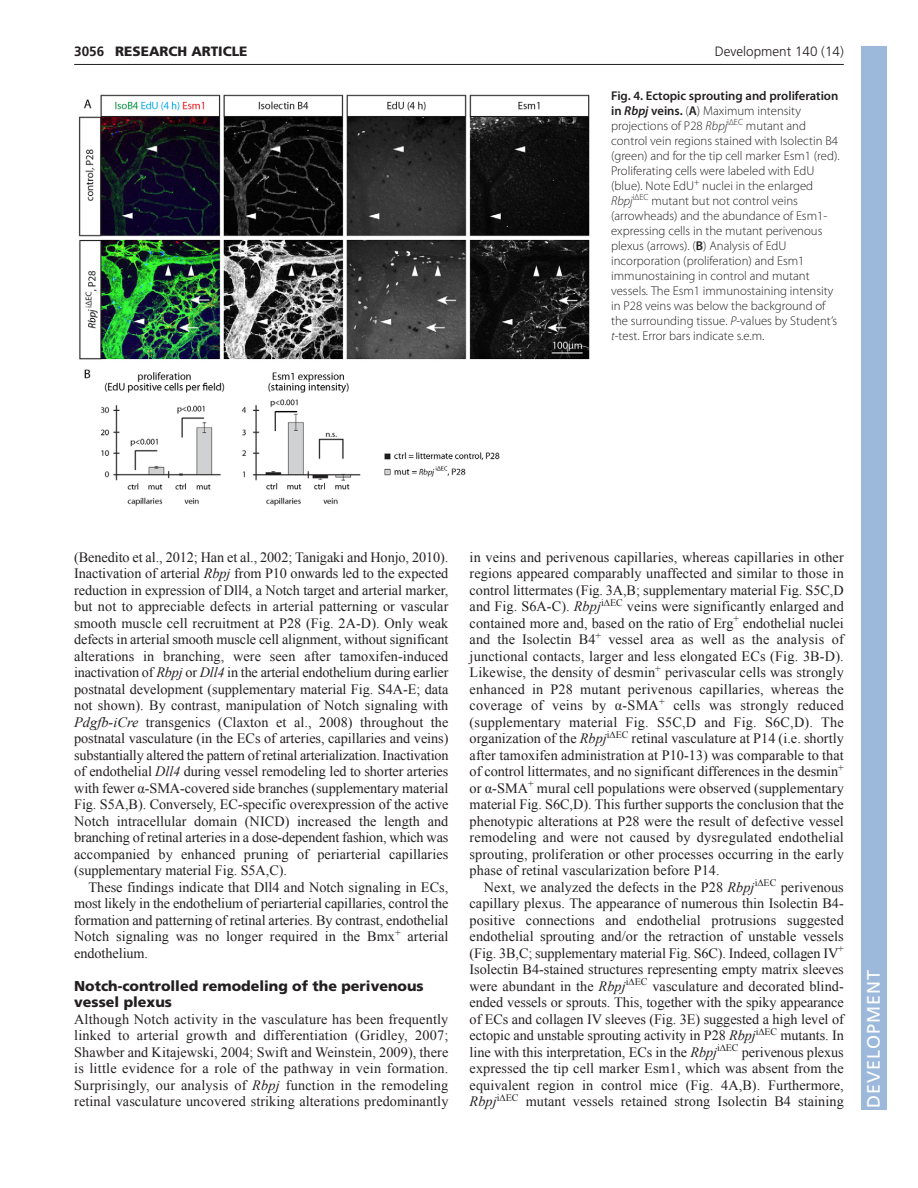
<style>
.page{position:relative;width:918px;height:1188px;background:#fff}
.page>*{position:absolute;margin:0;border:0;box-sizing:border-box;transform-origin:0 0}
.t1{font:18px "Frutiger LT Std";letter-spacing:.055em;color:#fff}
.t2{font:14.25px/16.5px "Times New Roman";letter-spacing:.005em;color:#231f20;text-align:justify}
.t3{font:900 14.25px/16.5px "Frutiger LT Std";color:#231f20}
.t4{font:300 13.5px "Frutiger";color:#231f20}
.t5{font:900 13.5px "Frutiger LT Std";color:#231f20}
.t6{font:700 13.5px "Frutiger LT Std";color:#231f20}
.t7{font:300 12.75px/15px "Myriad Pro";color:#231f20}
.s1{font-weight:600}
.s2{font-weight:600;font-style:italic}
.s3{font-style:italic}
</style>
<div class="page">
<hr style="left:74px;top:64px;width:770px;height:1px;background:#231f20">
<img style="left:78px;top:94px;width:512px;height:412px">
<div style="left:861px;top:46px;width:25px;height:1064px;background:#9cb9db"></div>
<p class="t6" style="left:74px;top:45px;width:32px">3056</p>
<p class="t5" style="left:115px;top:46px;width:134px">RESEARCH ARTICLE</p>
<p class="t4" style="left:715px;top:46px;width:131px">Development 140 (14)</p>
<p class="t7" style="left:611px;top:89px;width:230px"><span class="s1">Fig. 4. Ectopic sprouting and proliferation in</span> <span class="s2">Rbpj</span> <span class="s1">veins.</span> (<span class="s1">A</span>) Maximum intensity projections of P28 <span class="s3">Rbpj</span><sup>iΔEC</sup> mutant and control vein regions stained with Isolectin B4 (green) and for the tip cell marker Esm1 (red).<br>Proliferating cells were labeled with EdU (blue). Note EdU<sup>+</sup> nuclei in the enlarged <span class="s3">Rbpj</span><sup>iΔEC</sup> mutant but not control veins (arrowheads) and the abundance of Esm1- expressing cells in the mutant perivenous plexus (arrows). (<span class="s1">B</span>) Analysis of EdU incorporation (proliferation) and Esm1 immunostaining in control and mutant vessels. The Esm1 immunostaining intensity in P28 veins was below the background of the surrounding tissue. <span class="s3">P</span>-values by Student’s <span class="s3">t</span>-test. Error bars indicate s.e.m.</p>
<p class="t2" style="left:74px;top:549px;width:376px">(Benedito et al., 2012; Han et al., 2002; Tanigaki and Honjo, 2010).<br>Inactivation of arterial <span class="s3">Rbpj</span> from P10 onwards led to the expected reduction in expression of Dll4, a Notch target and arterial marker, but not to appreciable defects in arterial patterning or vascular smooth muscle cell recruitment at P28 (Fig. 2A-D). Only weak defects in arterial smooth muscle cell alignment, without significant alterations in branching, were seen after tamoxifen-induced inactivation of <span class="s3">Rbpj</span> or <span class="s3">Dll4</span> in the arterial endothelium during earlier postnatal development (supplementary material Fig. S4A-E; data not shown). By contrast, manipulation of Notch signaling with <span class="s3">Pdgfb-iCre</span> transgenics (Claxton et al., 2008) throughout the postnatal vasculature (in the ECs of arteries, capillaries and veins) substantially altered the pattern of retinal arterialization. Inactivation of endothelial <span class="s3">Dll4</span> during vessel remodeling led to shorter arteries with fewer α-SMA-covered side branches (supplementary material Fig. S5A,B). Conversely, EC-specific overexpression of the active Notch intracellular domain (NICD) increased the length and branching of retinal arteries in a dose-dependent fashion, which was accompanied by enhanced pruning of periarterial capillaries (supplementary material Fig. S5A,C).</p>
<p class="t2" style="left:74px;top:879px;width:376px;text-indent:14px">These findings indicate that Dll4 and Notch signaling in ECs, most likely in the endothelium of periarterial capillaries, control the formation and patterning of retinal arteries. By contrast, endothelial Notch signaling was no longer required in the Bmx<sup>+</sup> arterial endothelium.</p>
<p class="t3" style="left:74px;top:979px;width:351px">Notch-controlled remodeling of the perivenous vessel plexus</p>
<p class="t2" style="left:74px;top:1011px;width:376px">Although Notch activity in the vasculature has been frequently linked to arterial growth and differentiation (Gridley, 2007; Shawber and Kitajewski, 2004; Swift and Weinstein, 2009), there is little evidence for a role of the pathway in vein formation.<br>Surprisingly, our analysis of <span class="s3">Rbpj</span> function in the remodeling retinal vasculature uncovered striking alterations predominantly</p>
<p class="t2" style="left:470px;top:549px;width:376px">in veins and perivenous capillaries, whereas capillaries in other regions appeared comparably unaffected and similar to those in control littermates (Fig. 3A,B; supplementary material Fig. S5C,D and Fig. S6A-C). <span class="s3">Rbpj</span><sup>i∆EC</sup> veins were significantly enlarged and contained more and, based on the ratio of Erg<sup>+</sup> endothelial nuclei and the Isolectin B4<sup>+</sup> vessel area as well as the analysis of junctional contacts, larger and less elongated ECs (Fig. 3B-D).<br>Likewise, the density of desmin<sup>+</sup> perivascular cells was strongly enhanced in P28 mutant perivenous capillaries, whereas the coverage of veins by α-SMA<sup>+</sup> cells was strongly reduced (supplementary material Fig. S5C,D and Fig. S6C,D). The organization of the <span class="s3">Rbpj</span><sup>i∆EC</sup> retinal vasculature at P14 (i.e. shortly after tamoxifen administration at P10-13) was comparable to that of control littermates, and no significant differences in the desmin<sup>+ </sup>or α-SMA<sup>+</sup> mural cell populations were observed (supplementary material Fig. S6C,D). This further supports the conclusion that the phenotypic alterations at P28 were the result of defective vessel remodeling and were not caused by dysregulated endothelial sprouting, proliferation or other processes occurring in the early phase of retinal vascularization before P14.</p>
<p class="t2" style="left:470px;top:879px;width:376px;text-indent:14px">Next, we analyzed the defects in the P28 <span class="s3">Rbpj</span><sup>i∆EC</sup> perivenous capillary plexus. The appearance of numerous thin Isolectin B4- positive connections and endothelial protrusions suggested endothelial sprouting and/or the retraction of unstable vessels (Fig. 3B,C; supplementary material Fig. S6C). Indeed, collagen IV<sup>+ </sup>Isolectin B4-stained structures representing empty matrix sleeves were abundant in the <span class="s3">Rbpj</span><sup>i∆EC</sup> vasculature and decorated blind&shy;ended vessels or sprouts. This, together with the spiky appearance of ECs and collagen IV sleeves (Fig. 3E) suggested a high level of ectopic and unstable sprouting activity in P28 <span class="s3">Rbpj</span><sup>i∆EC</sup> mutants. In line with this interpretation, ECs in the <span class="s3">Rbpj</span><sup>i∆EC</sup> perivenous plexus expressed the tip cell marker Esm1, which was absent from the equivalent region in control mice (Fig. 4A,B). Furthermore, <span class="s3">Rbpj</span><sup>i∆EC</sup> mutant vessels retained strong Isolectin B4 staining</p>
<p class="t1" style="left:863px;top:1108px;width:140px;rotate:-90deg">DEVELOPMENT</p>
</div>
